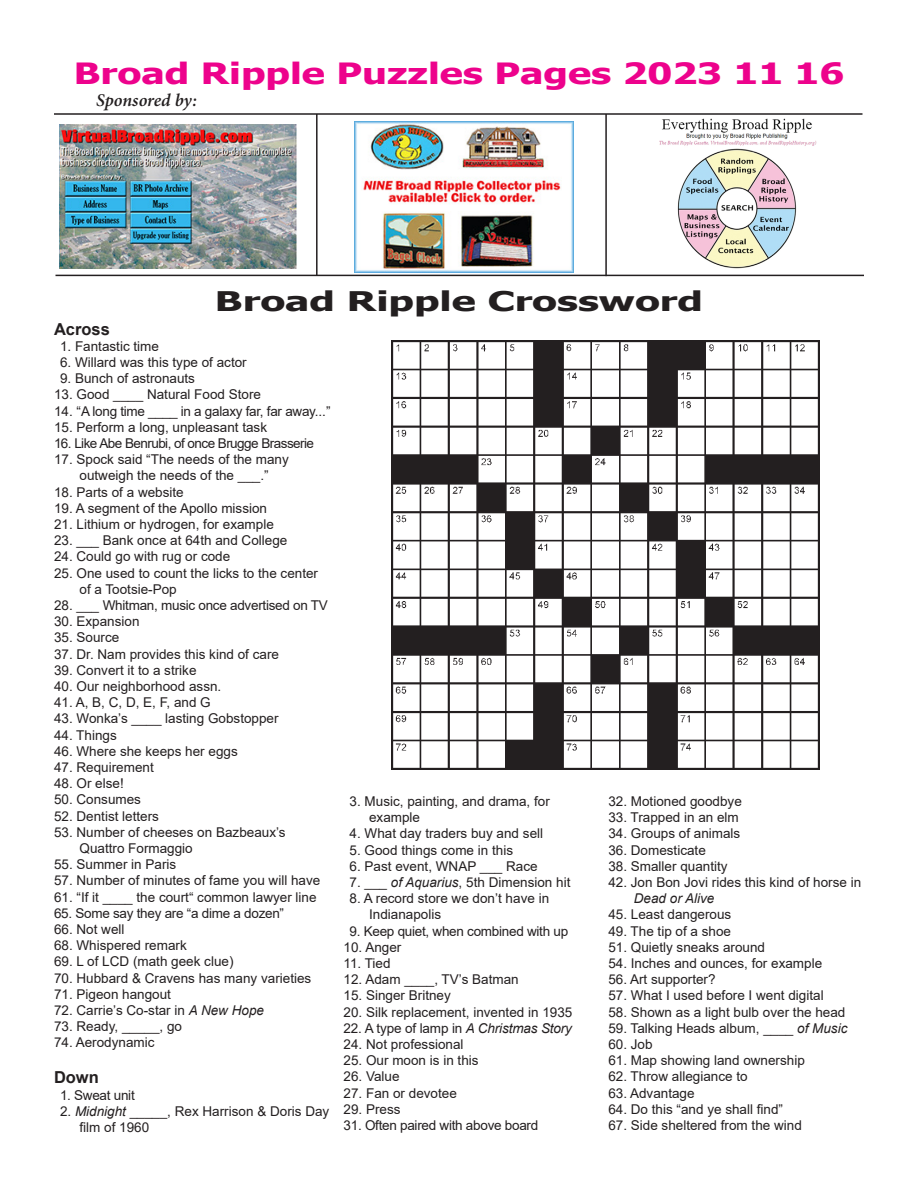
<style>
.page{position:relative;width:918px;height:1188px;background:#fff}
.page>*{position:absolute;margin:0;border:0;box-sizing:border-box;transform-origin:0 0}
.t1{font:700 29.25px "Tahoma";color:#ed028c;scale:1.33 1}
.t2{font:700 27px "Tahoma";color:#231f20;scale:1.5 1}
.t3{font:italic 600 18px "Minion Pro";letter-spacing:-.005em;color:#231f20}
.tagline{font:700 16.5px "Arial";color:#231f20}
.RR_Crossword_two_dig{font:13.5px/16.2px "Arial";color:#231f20}
.RR_Crossword_one_dig{font:13.5px/16.2px "Arial";color:#231f20}
.RR_Crossword_two_dig-2{font:13.5px "Arial";letter-spacing:-.02em;color:#231f20}
.RR_Crossword_one_dig-2{font:13.5px "Arial";letter-spacing:-.02em;color:#231f20}
.RR_Crossword_two_dig-3{font:13.5px "Arial";letter-spacing:-.04em;color:#231f20}
.s1{font-style:italic}
</style>
<div class="page">
<img style="left:354px;top:121px;width:219px;height:151px">
<hr style="left:56px;top:275px;width:808px;height:1px;background:#231f20">
<hr style="left:316px;top:114px;width:2px;height:162px;background:#231f20">
<hr style="left:605px;top:114px;width:2px;height:162px;background:#231f20">
<hr style="left:54px;top:113px;width:808px;height:2px;background:#231f20">
<img style="left:59px;top:125px;width:238px;height:143px">
<img style="left:659px;top:118px;width:158px;height:151px">
<img style="left:391px;top:340px;width:429px;height:429px">
<p class="t1" style="left:74px;top:53px;width:581px">Broad Ripple Puzzles Pages 2023 11 16</p>
<p class="t3" style="left:96px;top:88px;width:102px">Sponsored by:</p>
<p class="t2" style="left:215px;top:282px;width:327px">Broad Ripple Crossword</p>
<p class="tagline" style="left:54px;top:317px;width:57px">Across</p>
<p class="RR_Crossword_one_dig" style="left:60px;top:338px;width:101px">1. Fantastic time</p>
<p class="RR_Crossword_one_dig" style="left:60px;top:354px;width:188px">6. Willard was this type of actor</p>
<p class="RR_Crossword_one_dig" style="left:60px;top:370px;width:137px">9. Bunch of astronauts</p>
<p class="RR_Crossword_two_dig" style="left:54px;top:386px;width:209px">13. Good ____ Natural Food Store</p>
<p class="RR_Crossword_two_dig-2" style="left:54px;top:401px;width:278px">14. “A long time ____ in a galaxy far, far away...”</p>
<p class="RR_Crossword_two_dig" style="left:54px;top:419px;width:215px">15. Perform a long, unpleasant task</p>
<p class="RR_Crossword_two_dig-3" style="left:54px;top:434px;width:262px">16. Like Abe Benrubi, of once Brugge Brasserie</p>
<p class="RR_Crossword_two_dig" style="left:54px;top:451px;width:236px;text-align:center">17. Spock said “The needs of the many outweigh the needs of the ___.”</p>
<p class="RR_Crossword_two_dig" style="left:54px;top:484px;width:131px">18. Parts of a website</p>
<p class="RR_Crossword_two_dig" style="left:54px;top:500px;width:215px">19. A segment of the Apollo mission</p>
<p class="RR_Crossword_two_dig" style="left:54px;top:516px;width:221px">21. Lithium or hydrogen, for example</p>
<p class="RR_Crossword_two_dig" style="left:54px;top:532px;width:235px">23. ___ Bank once at 64th and College</p>
<p class="RR_Crossword_two_dig" style="left:54px;top:548px;width:178px">24. Could go with rug or code</p>
<p class="RR_Crossword_two_dig" style="left:80px;top:565px;width:240px;text-indent:-26px">25. One used to count the licks to the center of a Tootsie-Pop</p>
<p class="RR_Crossword_two_dig-2" style="left:54px;top:596px;width:275px">28. ___ Whitman, music once advertised on TV</p>
<p class="RR_Crossword_two_dig" style="left:54px;top:613px;width:87px">30. Expansion</p>
<p class="RR_Crossword_two_dig" style="left:54px;top:629px;width:67px">35. Source</p>
<p class="RR_Crossword_two_dig" style="left:54px;top:646px;width:227px">37. Dr. Nam provides this kind of care</p>
<p class="RR_Crossword_two_dig" style="left:54px;top:662px;width:144px">39. Convert it to a strike</p>
<p class="RR_Crossword_two_dig" style="left:54px;top:678px;width:169px">40. Our neighborhood assn.</p>
<p class="RR_Crossword_two_dig" style="left:54px;top:694px;width:158px">41. A, B, C, D, E, F, and G</p>
<p class="RR_Crossword_two_dig" style="left:54px;top:710px;width:226px">43. Wonka’s ____ lasting Gobstopper</p>
<p class="RR_Crossword_two_dig" style="left:54px;top:727px;width:64px">44. Things</p>
<p class="RR_Crossword_two_dig" style="left:54px;top:743px;width:185px">46. Where she keeps her eggs</p>
<p class="RR_Crossword_two_dig" style="left:54px;top:759px;width:101px">47. Requirement</p>
<p class="RR_Crossword_two_dig" style="left:54px;top:775px;width:71px">48. Or else!</p>
<p class="RR_Crossword_two_dig" style="left:54px;top:791px;width:89px">50. Consumes</p>
<p class="RR_Crossword_two_dig" style="left:54px;top:808px;width:107px">52. Dentist letters</p>
<p class="RR_Crossword_two_dig" style="left:80px;top:824px;width:208px;text-indent:-26px">53. Number of cheeses on Bazbeaux’s<br>Quattro Formaggio</p>
<p class="RR_Crossword_two_dig" style="left:54px;top:856px;width:124px">55. Summer in Paris</p>
<p class="RR_Crossword_two_dig" style="left:54px;top:872px;width:268px">57. Number of minutes of fame you will have</p>
<p class="RR_Crossword_two_dig" style="left:54px;top:889px;width:264px">61. “If it ____ the court“ common lawyer line</p>
<p class="RR_Crossword_two_dig-2" style="left:54px;top:904px;width:232px">65. Some say they are “a dime a dozen”</p>
<p class="RR_Crossword_two_dig" style="left:54px;top:921px;width:72px">66. Not well</p>
<p class="RR_Crossword_two_dig" style="left:54px;top:937px;width:134px">68. Whispered remark</p>
<p class="RR_Crossword_two_dig" style="left:54px;top:953px;width:181px">69. L of LCD (math geek clue)</p>
<p class="RR_Crossword_two_dig" style="left:54px;top:970px;width:259px">70. Hubbard &amp; Cravens has many varieties</p>
<p class="RR_Crossword_two_dig" style="left:54px;top:986px;width:119px">71. Pigeon hangout</p>
<p class="RR_Crossword_two_dig" style="left:54px;top:1002px;width:212px">72. Carrie’s Co-star in <span class="s1">A New Hope</span></p>
<p class="RR_Crossword_two_dig" style="left:54px;top:1018px;width:130px">73. Ready, _____, go</p>
<p class="RR_Crossword_two_dig" style="left:54px;top:1034px;width:102px">74. Aerodynamic</p>
<p class="tagline" style="left:54px;top:1066px;width:46px">Down</p>
<p class="RR_Crossword_one_dig-2" style="left:60px;top:1085px;width:76px">1. Sweat unit</p>
<p class="RR_Crossword_one_dig" style="left:80px;top:1103px;width:251px;text-indent:-20px">2. <span class="s1">Midnight</span> _____, Rex Harrison &amp; Doris Day film of 1960</p>
<p class="RR_Crossword_one_dig" style="left:369px;top:793px;width:182px;text-indent:-20px">3. Music, painting, and drama, for example</p>
<p class="RR_Crossword_one_dig" style="left:350px;top:826px;width:195px">4. What day traders buy and sell</p>
<p class="RR_Crossword_one_dig" style="left:350px;top:842px;width:165px">5. Good things come in this</p>
<p class="RR_Crossword_one_dig" style="left:350px;top:858px;width:190px">6. Past event, WNAP ___ Race</p>
<p class="RR_Crossword_one_dig" style="left:350px;top:874px;width:222px">7. ___ <span class="s1">of Aquarius</span>, 5th Dimension hit</p>
<p class="RR_Crossword_one_dig" style="left:369px;top:890px;width:182px;text-indent:-20px">8. A record store we don’t have in<br>Indianapolis</p>
<p class="RR_Crossword_one_dig-2" style="left:350px;top:922px;width:220px">9. Keep quiet, when combined with up</p>
<p class="RR_Crossword_two_dig" style="left:344px;top:939px;width:59px">10. Anger</p>
<p class="RR_Crossword_two_dig" style="left:344px;top:955px;width:49px">11. Tied</p>
<p class="RR_Crossword_two_dig" style="left:344px;top:971px;width:177px">12. Adam ____, TV’s Batman</p>
<p class="RR_Crossword_two_dig" style="left:344px;top:988px;width:109px">15. Singer Britney</p>
<p class="RR_Crossword_two_dig" style="left:344px;top:1004px;width:230px">20. Silk replacement, invented in 1935</p>
<p class="RR_Crossword_two_dig" style="left:344px;top:1020px;width:230px">22. A type of lamp in <span class="s1">A Christmas Story</span></p>
<p class="RR_Crossword_two_dig" style="left:344px;top:1036px;width:122px">24. Not professional</p>
<p class="RR_Crossword_two_dig" style="left:344px;top:1052px;width:137px">25. Our moon is in this</p>
<p class="RR_Crossword_two_dig" style="left:344px;top:1069px;width:58px">26. Value</p>
<p class="RR_Crossword_two_dig" style="left:344px;top:1085px;width:115px">27. Fan or devotee</p>
<p class="RR_Crossword_two_dig" style="left:344px;top:1101px;width:59px">29. Press</p>
<p class="RR_Crossword_two_dig-2" style="left:344px;top:1116px;width:196px">31. Often paired with above board</p>
<p class="RR_Crossword_two_dig" style="left:608px;top:793px;width:135px">32. Motioned goodbye</p>
<p class="RR_Crossword_two_dig" style="left:608px;top:809px;width:132px">33. Trapped in an elm</p>
<p class="RR_Crossword_two_dig" style="left:608px;top:826px;width:134px">34. Groups of animals</p>
<p class="RR_Crossword_two_dig" style="left:608px;top:842px;width:99px">36. Domesticate</p>
<p class="RR_Crossword_two_dig" style="left:608px;top:858px;width:121px">38. Smaller quantity</p>
<p class="RR_Crossword_two_dig" style="left:634px;top:874px;width:229px;text-indent:-26px">42. Jon Bon Jovi rides this kind of horse in<br><span class="s1">Dead or Alive</span></p>
<p class="RR_Crossword_two_dig" style="left:608px;top:907px;width:125px">45. Least dangerous</p>
<p class="RR_Crossword_two_dig" style="left:608px;top:923px;width:124px">49. The tip of a shoe</p>
<p class="RR_Crossword_two_dig" style="left:608px;top:939px;width:158px">51. Quietly sneaks around</p>
<p class="RR_Crossword_two_dig" style="left:608px;top:955px;width:215px">54. Inches and ounces, for example</p>
<p class="RR_Crossword_two_dig" style="left:608px;top:971px;width:109px">56. Art supporter?</p>
<p class="RR_Crossword_two_dig" style="left:608px;top:988px;width:217px">57. What I used before I went digital</p>
<p class="RR_Crossword_two_dig" style="left:608px;top:1004px;width:239px">58. Shown as a light bulb over the head</p>
<p class="RR_Crossword_two_dig" style="left:608px;top:1020px;width:241px">59. Talking Heads album, ____ <span class="s1">of Music</span></p>
<p class="RR_Crossword_two_dig" style="left:608px;top:1036px;width:46px">60. Job</p>
<p class="RR_Crossword_two_dig" style="left:608px;top:1052px;width:198px">61. Map showing land ownership</p>
<p class="RR_Crossword_two_dig" style="left:608px;top:1069px;width:141px">62. Throw allegiance to</p>
<p class="RR_Crossword_two_dig" style="left:608px;top:1085px;width:88px">63. Advantage</p>
<p class="RR_Crossword_two_dig" style="left:608px;top:1101px;width:176px">64. Do this “and ye shall find”</p>
<p class="RR_Crossword_two_dig" style="left:608px;top:1117px;width:195px">67. Side sheltered from the wind</p>
</div>
